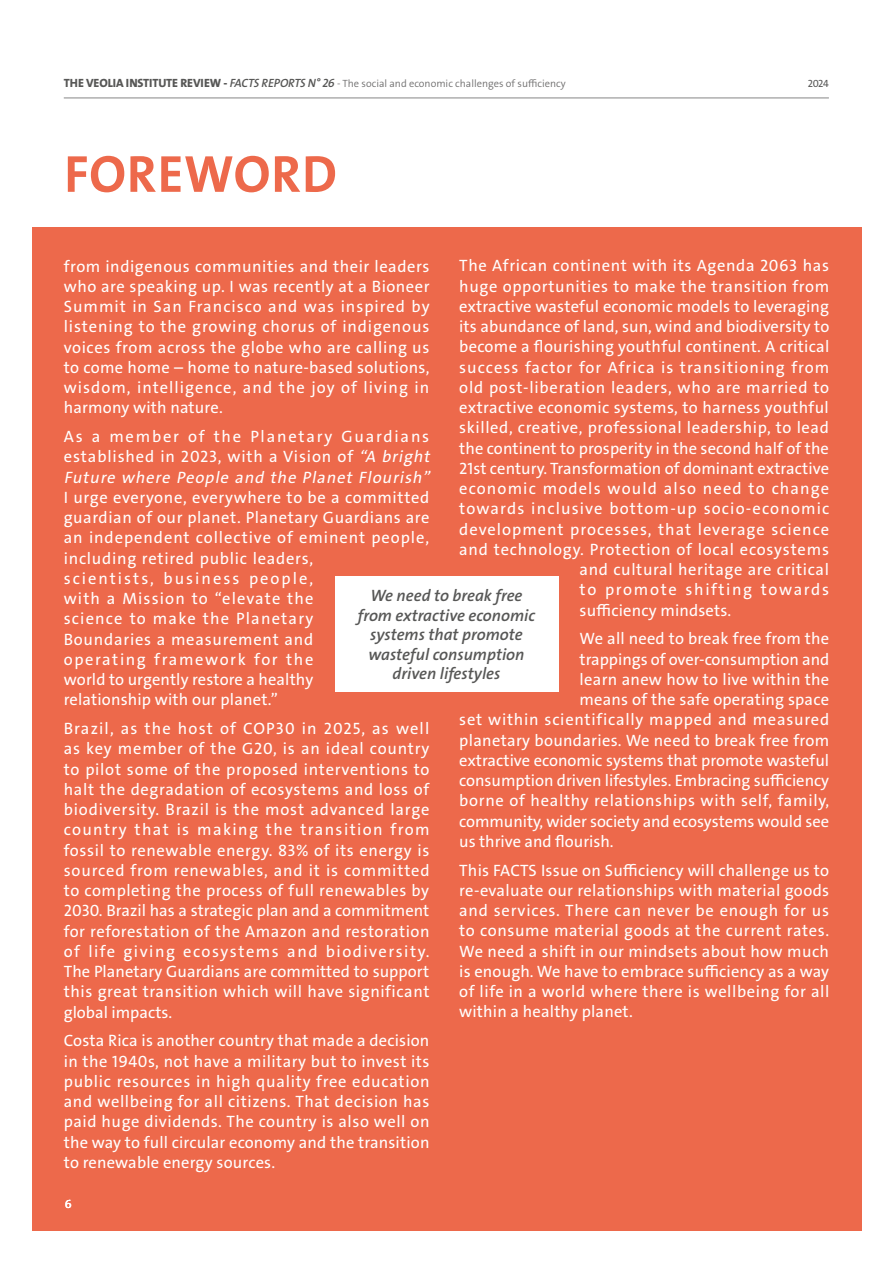
<style>
.page{position:relative;width:893px;height:1263px;background:#fff}
.page>*{position:absolute;margin:0;border:0;box-sizing:border-box;transform-origin:0 0}
.t1{font:52.5px "The Sans Veolia W7 Bld";letter-spacing:.015em;color:#ed694b}
.t2{font:16.5px/20.2px "The Sans Veolia W5 Pla";letter-spacing:.035em;color:#fff;text-align:justify}
.t3{font:16.5px "The Sans Veolia W5 Pla";color:#fff}
.t4{font:16.5px "The Sans Veolia W5 Pla";letter-spacing:.005em;color:#fff}
.t5{font:16.5px/20.2px "The Sans Veolia W5 Pla";letter-spacing:.1em;color:#fff}
.t6{font:16.5px "The Sans Veolia W5 Pla";letter-spacing:.01em;color:#fff}
.t7{font:16.5px/19.5px "The Sans Veolia W6 Se Bld It";color:#575756;text-align:center}
.t8{font:16.5px "The Sans Veolia W5 Pla";letter-spacing:.06em;color:#fff}
.t9{font:16.5px "The Sans Veolia W5 Pla";letter-spacing:.07em;color:#fff}
.t10{font:16.5px "The Sans Veolia W5 Pla";letter-spacing:.015em;color:#fff}
.t11{font:16.5px "The Sans Veolia W5 Pla";letter-spacing:-.005em;color:#fff}
.t12{font:12px "The Sans Veolia W5 Pla";color:#fff}
.t13{font:10.5px "The Sans Veolia W4 Se Lig";color:#706f6f}
.t14{font:10.5px "The Sans Veolia W5 Pla";color:#575756}
.s1{font-family:"The Sans Veolia W8 Ex Bld";font-size:12px;color:#575756}
.s2{font-family:"The Sans Veolia W6 Se Bld It";font-size:12px;color:#575756}
.s3{font-style:italic}
</style>
<div class="page">
<div style="left:32px;top:227px;width:829px;height:1004px;background:#ed694b"></div>
<div style="left:335px;top:576px;width:223px;height:116px;background:#fff"></div>
<hr style="left:64px;top:98px;width:765px;height:1px;background:#878787">
<p class="t13" style="left:64px;top:77px;width:503px"><span class="s1">THE VEOLIA INSTITUTE REVIEW -</span> <span class="s2">FACTS REPORTS N° 26</span> - The social and economic challenges of sufficiency</p>
<p class="t14" style="left:808px;top:77px;width:23px">2024</p>
<h1 class="t1" style="left:64px;top:140px;width:274px">FOREWORD</h1>
<p class="t2" style="left:459px;top:256px;width:371px">The African continent with its Agenda 2063 has</p>
<p class="t2" style="left:459px;top:276px;width:372px">huge opportunities to make the transition from</p>
<p class="t6" style="left:459px;top:296px;width:371px">extractive wasteful economic models to leveraging</p>
<p class="t4" style="left:459px;top:316px;width:372px">its abundance of land, sun, wind and biodiversity to</p>
<p class="t10" style="left:459px;top:336px;width:372px">become a flourishing youthful continent. A critical</p>
<p class="t8" style="left:459px;top:356px;width:372px">success factor for Africa is transitioning from</p>
<p class="t2" style="left:459px;top:377px;width:371px">old post-liberation leaders, who are married to</p>
<p class="t2" style="left:459px;top:398px;width:371px">extractive economic systems, to harness youthful</p>
<p class="t2" style="left:459px;top:418px;width:371px">skilled, creative, professional leadership, to lead</p>
<p class="t4" style="left:459px;top:437px;width:371px">the continent to prosperity in the second half of the</p>
<p class="t4" style="left:459px;top:458px;width:371px">21st century. Transformation of dominant extractive</p>
<p class="t9" style="left:459px;top:478px;width:372px">economic models would also need to change</p>
<p class="t9" style="left:459px;top:498px;width:372px">towards inclusive bottom-up socio-economic</p>
<p class="t8" style="left:459px;top:518px;width:372px">development processes, that leverage science</p>
<p class="t2" style="left:459px;top:539px;width:371px">and technology. Protection of local ecosystems</p>
<p class="t2" style="left:580px;top:560px;width:251px">and cultural heritage are critical</p>
<p class="t5" style="left:580px;top:580px;width:251px">to promote shifting towards</p>
<p class="t6" style="left:580px;top:599px;width:153px">sufficiency mindsets.</p>
<p class="t6" style="left:580px;top:628px;width:251px">We all need to break free from the</p>
<p class="t3" style="left:580px;top:648px;width:251px">trappings of over-consumption and</p>
<p class="t10" style="left:580px;top:669px;width:251px">learn anew how to live within the</p>
<p class="t6" style="left:580px;top:689px;width:251px">means of the safe operating space</p>
<p class="t2" style="left:459px;top:710px;width:371px">set within scientifically mapped and measured</p>
<p class="t2" style="left:459px;top:730px;width:371px">planetary boundaries. We need to break free from</p>
<p class="t3" style="left:459px;top:750px;width:371px">extractive economic systems that promote wasteful</p>
<p class="t3" style="left:459px;top:770px;width:371px">consumption driven lifestyles. Embracing sufficiency</p>
<p class="t2" style="left:459px;top:791px;width:372px">borne of healthy relationships with self, family,</p>
<p class="t11" style="left:459px;top:810px;width:371px">community, wider society and ecosystems would see</p>
<p class="t3" style="left:459px;top:831px;width:156px">us thrive and flourish.</p>
<p class="t2" style="left:459px;top:860px;width:372px">This FACTS Issue on Sufficiency will challenge us to re-evaluate our relationships with material goods and services. There can never be enough for us to consume material goods at the current rates.<br>We need a shift in our mindsets about how much is enough. We have to embrace sufficiency as a way of life in a world where there is wellbeing for all within a healthy planet.</p>
<p class="t2" style="left:64px;top:256px;width:367px">from indigenous communities and their leaders who are speaking up. I was recently at a Bioneer Summit in San Francisco and was inspired by listening to the growing chorus of indigenous voices from across the globe who are calling us to come home – home to nature-based solutions, wisdom, intelligence, and the joy of living in harmony with nature.</p>
<p class="t5" style="left:64px;top:426px;width:371px">As a member of the Planetary Guardians established in 2023, with a Vision of <span class="s3">“A bright<br>Future where People and the Planet Flourish”</span></p>
<p class="t2" style="left:64px;top:487px;width:367px;text-align:left">I urge everyone, everywhere to be a committed guardian of our planet. Planetary Guardians are an independent collective of eminent people, including retired public leaders,<br>scientists, business people,<br>with a Mission to “elevate the<br>science to make the Planetary<br>Boundaries a measurement and<br>operating framework for the<br>world to urgently restore a healthy<br>relationship with our planet.”</p>
<p class="t2" style="left:64px;top:718px;width:367px">Brazil, as the host of COP30 in 2025, as well as key member of the G20, is an ideal country to pilot some of the proposed interventions to halt the degradation of ecosystems and loss of biodiversity. Brazil is the most advanced large country that is making the transition from fossil to renewable energy. 83% of its energy is sourced from renewables, and it is committed to completing the process of full renewables by 2030. Brazil has a strategic plan and a commitment for reforestation of the Amazon and restoration of life giving ecosystems and biodiversity.<br>The Planetary Guardians are committed to support this great transition which will have significant global impacts.</p>
<p class="t2" style="left:64px;top:1031px;width:367px">Costa Rica is another country that made a decision in the 1940s, not have a military but to invest its public resources in high quality free education and wellbeing for all citizens. That decision has paid huge dividends. The country is also well on the way to full circular economy and the transition to renewable energy sources.</p>
<p class="t7" style="left:358px;top:586px;width:179px">We need to break free from extractive economic systems that promote wasteful consumption driven lifestyles</p>
<p class="t12" style="left:65px;top:1196px;width:8px">6</p>
</div>
